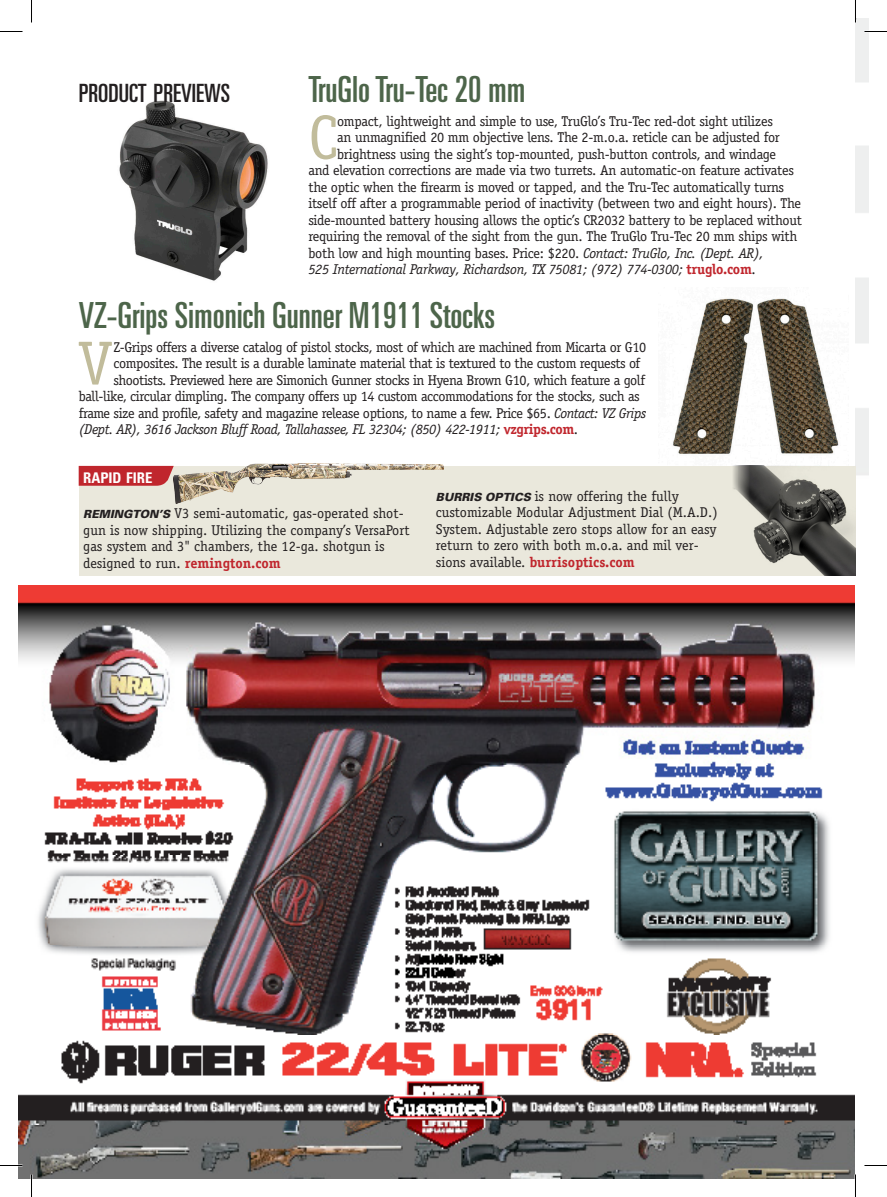
<style>
.page{position:relative;width:887px;height:1197px;background:#fff}
.page>*{position:absolute;margin:0;border:0;box-sizing:border-box;transform-origin:0 0}
._15_TAR_DROP_CAP{font:62.4px "Officina Serif Std";color:#c1bc9b}
._15_TAR_HEAD_EXTRA_S{font:ultra-condensed 36px "Univers LT Std";color:#4d654a}
.t1{font:ultra-condensed 25.2px "Univers LT Std";color:#231f20}
._15_TAR_BODY{font:700 condensed 14.7px "Univers LT Std";color:#fff}
._15_TAR_DROP_CAP-2{font:14.25px "Officina Serif Std";letter-spacing:-.03em;color:#231f20}
._15_TAR_BODY-2{font:14.25px/16.5px "Officina Serif Std";color:#231f20}
._15_TAR_DROP_CAP-3{font:italic 14.25px "Officina Serif Std";letter-spacing:-.03em;color:#231f20}
.s1{font-style:italic}
.s2{font-weight:700;font-style:normal;color:#c0262d}
.s3{font-style:normal}
.s4{font-family:"Univers LT Std";font-weight:900;font-style:italic;font-size:11.25px}
.s5{font-weight:700;color:#c0262d}
</style>
<div class="page">
<img style="left:119px;top:100px;width:149px;height:181px">
<img style="left:673px;top:298px;width:166px;height:168px">
<div style="left:810px;top:285px;width:38px;height:23px;background:#fff"></div>
<img style="left:18px;top:585px;width:837px;height:594px">
<img style="left:855px;top:18px;width:13px;height:558px">
<div style="left:79px;top:466px;width:776px;height:109px;background:#eae8dc"></div>
<svg style="left:79px;top:466px;width:95px;height:20px"></svg>
<img style="left:174px;top:463px;width:269px;height:41px">
<img style="left:733px;top:466px;width:122px;height:109px">
<hr style="left:854px;top:1174px;width:2px;height:23px;background:#fff">
<svg style="left:0;top:31px;width:22px;height:1px"></svg>
<svg style="left:864px;top:31px;width:22px;height:1px"></svg>
<svg style="left:0;top:1165px;width:22px;height:1px"></svg>
<svg style="left:864px;top:1165px;width:22px;height:1px"></svg>
<svg style="left:31px;top:0;width:1px;height:22px"></svg>
<svg style="left:31px;top:1174px;width:1px;height:23px"></svg>
<svg style="left:855px;top:0;width:1px;height:22px"></svg>
<svg style="left:855px;top:1174px;width:1px;height:23px"></svg>
<p class="t1" style="left:79px;top:78px;width:153px">PRODUCT PREVIEWS</p>
<p class="_15_TAR_HEAD_EXTRA_S" style="left:308px;top:68px;width:219px">TruGlo Tru-Tec 20 mm</p>
<p class="_15_TAR_DROP_CAP" style="left:308px;top:101px;width:32px">C</p>
<p class="_15_TAR_DROP_CAP-2" style="left:337px;top:112px;width:437px">ompact, lightweight and simple to use, TruGlo’s Tru-Tec red-dot sight utilizes</p>
<p class="_15_TAR_DROP_CAP-2" style="left:337px;top:129px;width:444px">an unmagnified 20 mm objective lens. The 2-m.o.a. reticle can be adjusted for</p>
<p class="_15_TAR_DROP_CAP-2" style="left:337px;top:145px;width:440px">brightness using the sight’s top-mounted, push-button controls, and windage</p>
<p class="_15_TAR_DROP_CAP-2" style="left:308px;top:162px;width:487px">and elevation corrections are made via two turrets. An automatic-on feature activates</p>
<p class="_15_TAR_DROP_CAP-2" style="left:308px;top:178px;width:477px">the optic when the firearm is moved or tapped, and the Tru-Tec automatically turns</p>
<p class="_15_TAR_DROP_CAP-2" style="left:308px;top:195px;width:494px">itself off after a programmable period of inactivity (between two and eight hours). The</p>
<p class="_15_TAR_DROP_CAP-2" style="left:308px;top:211px;width:495px">side-mounted battery housing allows the optic’s CR2032 battery to be replaced without</p>
<p class="_15_TAR_DROP_CAP-2" style="left:308px;top:228px;width:490px">requiring the removal of the sight from the gun. The TruGlo Tru-Tec 20 mm ships with</p>
<p class="_15_TAR_DROP_CAP-2" style="left:308px;top:244px;width:457px">both low and high mounting bases. Price: $220. <span class="s1">Contact: TruGlo, Inc. (Dept. AR),</span></p>
<p class="_15_TAR_DROP_CAP-3" style="left:308px;top:261px;width:449px">525 International Parkway, Richardson, TX 75081; (972) 774-0300; <span class="s2">truglo.com</span><span class="s3">.</span></p>
<p class="_15_TAR_HEAD_EXTRA_S" style="left:79px;top:294px;width:418px">VZ-Grips Simonich Gunner M1911 Stocks</p>
<p class="_15_TAR_DROP_CAP" style="left:79px;top:327px;width:35px">V</p>
<p class="_15_TAR_DROP_CAP-2" style="left:113px;top:338px;width:534px">Z-Grips offers a diverse catalog of pistol stocks, most of which are machined from Micarta or G10</p>
<p class="_15_TAR_DROP_CAP-2" style="left:113px;top:355px;width:528px">composites. The result is a durable laminate material that is textured to the custom requests of</p>
<p class="_15_TAR_DROP_CAP-2" style="left:113px;top:371px;width:533px">shootists. Previewed here are Simonich Gunner stocks in Hyena Brown G10, which feature a golf</p>
<p class="_15_TAR_DROP_CAP-2" style="left:79px;top:388px;width:562px">ball-like, circular dimpling. The company offers up 14 custom accommodations for the stocks, such as</p>
<p class="_15_TAR_DROP_CAP-2" style="left:79px;top:404px;width:569px">frame size and profile, safety and magazine release options, to name a few. Price $65. <span class="s1">Contact: VZ Grips</span></p>
<p class="_15_TAR_DROP_CAP-3" style="left:79px;top:421px;width:501px">(Dept. AR), 3616 Jackson Bluff Road, Tallahassee, FL 32304; (850) 422-1911; <span class="s2">vzgrips.com</span><span class="s3">.</span></p>
<p class="_15_TAR_BODY" style="left:83px;top:469px;width:71px">RAPID FIRE</p>
<p class="_15_TAR_BODY-2" style="left:83px;top:505px;width:328px"><span class="s4">REMINGTON’S</span> V3 semi-automatic, gas-operated shot&shy;gun is now shipping. Utilizing the company’s VersaPort gas system and 3" chambers, the 12-ga. shotgun is designed to run. <span class="s5">remington.com</span></p>
<p class="_15_TAR_BODY-2" style="left:436px;top:488px;width:283px"><span class="s4">BURRIS OPTICS</span> is now offering the fully customizable Modular Adjustment Dial (M.A.D.)<br>System. Adjustable zero stops allow for an easy return to zero with both m.o.a. and mil ver&shy;sions available. <span class="s5">burrisoptics.com</span></p>
</div>
